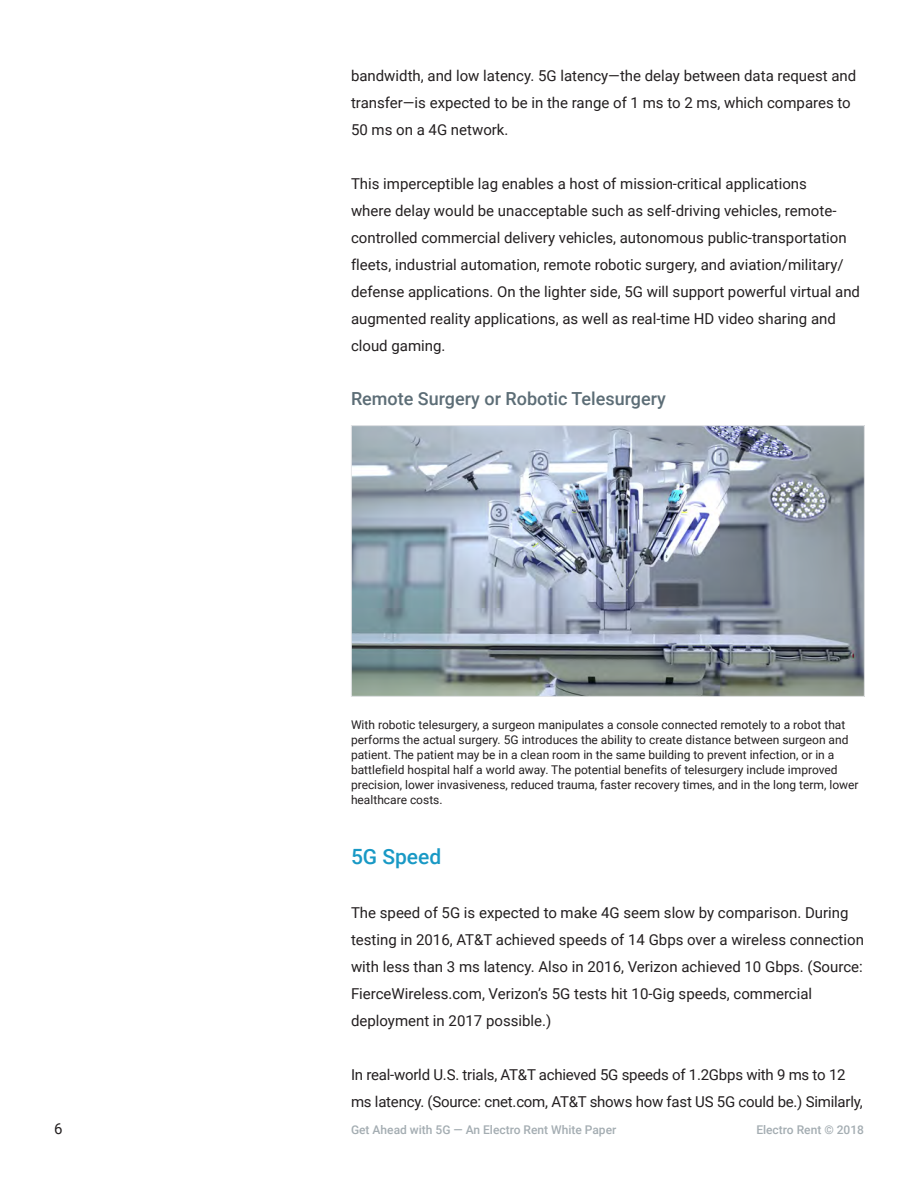
<style>
.page{position:relative;width:918px;height:1188px;background:#fff}
.page>*{position:absolute;margin:0;border:0;box-sizing:border-box;transform-origin:0 0}
.Header_-_3{font:500 21px "Roboto";color:#1999c5}
.Photo_Headline{font:500 18px "Roboto";color:#5c6d76}
.Body{font:15px/27px "Roboto";color:#231f20}
.Caption_-_Black{font:12px/15px "Roboto";color:#231f20}
.t1{font:500 12px "Roboto";color:#a4adb2}
</style>
<div class="page">
<img style="left:353px;top:427px;width:510px;height:268px">
<div style="left:351px;top:425px;width:514px;height:272px;border:1px solid #e6e7e9"></div>
<p class="Body" style="left:351px;top:62px;width:507px">bandwidth, and low latency. 5G latency—the delay between data request and transfer—is expected to be in the range of 1 ms to 2 ms, which compares to<br>50 ms on a 4G network.</p>
<p class="Body" style="left:351px;top:170px;width:511px">This imperceptible lag enables a host of mission-critical applications<br>where delay would be unacceptable such as self-driving vehicles, remote&shy;controlled commercial delivery vehicles, autonomous public-transportation fleets, industrial automation, remote robotic surgery, and aviation/military/ defense applications. On the lighter side, 5G will support powerful virtual and augmented reality applications, as well as real-time HD video sharing and cloud gaming.</p>
<p class="Photo_Headline" style="left:351px;top:386px;width:317px">Remote Surgery or Robotic Telesurgery</p>
<p class="Caption_-_Black" style="left:351px;top:717px;width:509px">With robotic telesurgery, a surgeon manipulates a console connected remotely to a robot that performs the actual surgery. 5G introduces the ability to create distance between surgeon and patient. The patient may be in a clean room in the same building to prevent infection, or in a battlefield hospital half a world away. The potential benefits of telesurgery include improved precision, lower invasiveness, reduced trauma, faster recovery times, and in the long term, lower healthcare costs.</p>
<p class="Header_-_3" style="left:351px;top:842px;width:92px">5G Speed</p>
<p class="Body" style="left:351px;top:899px;width:514px">The speed of 5G is expected to make 4G seem slow by comparison. During testing in 2016, AT&amp;T achieved speeds of 14 Gbps over a wireless connection with less than 3 ms latency. Also in 2016, Verizon achieved 10 Gbps. (Source:<br>FierceWireless.com, Verizon’s 5G tests hit 10-Gig speeds, commercial deployment in 2017 possible.)</p>
<p class="Body" style="left:351px;top:1061px;width:513px">In real-world U.S. trials, AT&amp;T achieved 5G speeds of 1.2Gbps with 9 ms to 12 ms latency. (Source: cnet.com, AT&amp;T shows how fast US 5G could be.) Similarly,</p>
<p class="Body" style="left:54px;top:1115px;width:10px">6</p>
<p class="t1" style="left:351px;top:1121px;width:267px">Get Ahead with 5G — An Electro Rent White Paper</p>
<p class="t1" style="left:756px;top:1121px;width:109px">Electro Rent © 2018</p>
</div>
